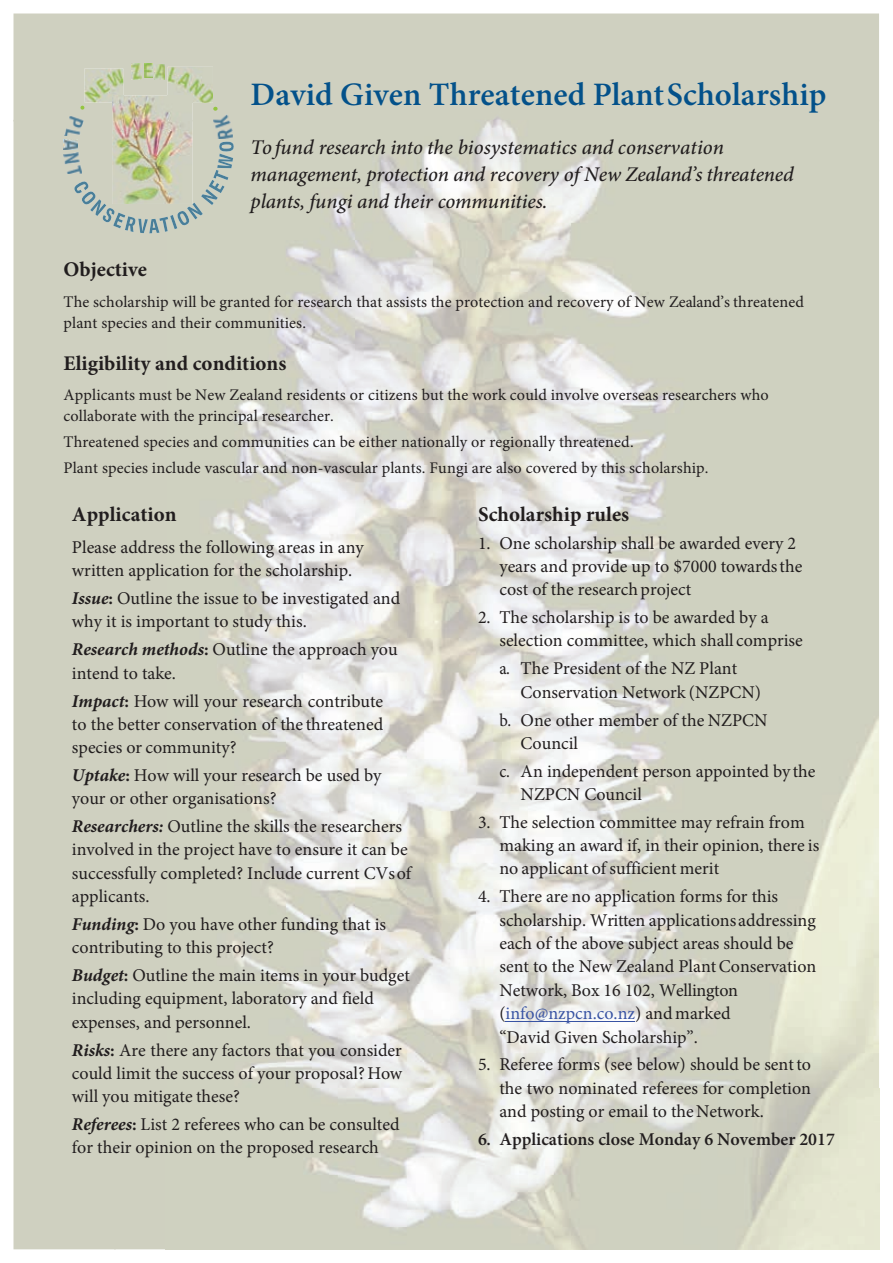
<style>
.page{position:relative;width:893px;height:1263px;background:#fff}
.page>*{position:absolute;margin:0;border:0;box-sizing:border-box;transform-origin:0 0}
.t1{font:600 32.7px "Minion Pro";letter-spacing:.005em;color:#03518a}
.t2{font:italic 500 20.85px/27.2px "Minion Pro";letter-spacing:-.01em;color:#211d1e}
.t3{font:700 20.85px "Minion Pro";color:#211d1e}
.t4{font:18px/23.2px "Minion Pro";color:#211d1e}
.t5{font:18px/23.1px "Minion Pro";color:#211d1e;scale:.93 1}
.t6{font:600 18px "Minion Pro";color:#211d1e}
.t7{font:16.2px/21.3px "Minion Pro";letter-spacing:.01em;color:#211d1e}
.s1{font-weight:700;font-style:italic}
.s2{font-weight:700}
.s3{color:#3853a3}
</style>
<div class="page">
<div style="left:14px;top:14px;width:865px;height:106px;background:#cfd0c0"></div>
<img style="left:167px;top:120px;width:712px;height:968px">
<img style="left:165px;top:1088px;width:714px;height:161px">
<svg style="left:80px;top:106px;width:4px;height:4px"></svg>
<img style="left:84px;top:69px;width:39px;height:33px">
<img style="left:132px;top:64px;width:9px;height:15px">
<img style="left:144px;top:64px;width:8px;height:14px">
<img style="left:155px;top:64px;width:10px;height:15px">
<img style="left:168px;top:67px;width:45px;height:36px">
<svg style="left:213px;top:107px;width:5px;height:4px"></svg>
<img style="left:65px;top:116px;width:18px;height:20px">
<img style="left:64px;top:140px;width:14px;height:10px">
<img style="left:64px;top:152px;width:10px;height:22px">
<svg style="left:74px;top:142px;width:160px;height:91px;background:#bcc5bb"></svg>
<img style="left:213px;top:115px;width:20px;height:24px">
<img style="left:112px;top:96px;width:80px;height:108px">
<svg style="left:112px;top:96px;width:11px;height:6px"></svg>
<img style="left:168px;top:96px;width:24px;height:7px">
<hr style="left:506px;top:1021px;width:129px;height:1px;background:#3853a3">
<h1 class="t1" style="left:251px;top:72px;width:577px">David Given Threatened PlantScholarship</h1>
<p class="t2" style="left:251px;top:134px;width:545px">To fund research into the biosystematics and conservation management, protection and recovery of New Zealand’s threatened plants, fungi and their communities.</p>
<p class="t3" style="left:64px;top:255px;width:85px">Objective</p>
<p class="t7" style="left:64px;top:291px;width:742px">The scholarship will be granted for research that assists the protection and recovery of New Zealand’s threatened plant species and their communities.</p>
<p class="t3" style="left:64px;top:349px;width:224px">Eligibility and conditions</p>
<p class="t7" style="left:64px;top:384px;width:707px">Applicants must be New Zealand residents or citizens but the work could involve overseas researchers who collaborate with the principal researcher.</p>
<p class="t7" style="left:64px;top:429px;width:647px;line-height:26px">Threatened species and communities can be either nationally or regionally threatened.<br>Plant species include vascular and non-vascular plants. Fungi are also covered by this scholarship.</p>
<p class="t3" style="left:72px;top:500px;width:106px">Application</p>
<p class="t4" style="left:72px;top:535px;width:293px">Please address the following areas in any written application for the scholarship.</p>
<p class="t4" style="left:72px;top:587px;width:330px"><span class="s1">Issue</span><span class="s2">:</span> Outline the issue to be investigated and why it is important to study this.</p>
<p class="t4" style="left:72px;top:638px;width:327px"><span class="s1">Research methods</span><span class="s2">:</span> Outline the approach you intend to take.</p>
<p class="t4" style="left:72px;top:689px;width:313px;text-align:justify"><span class="s1">Impact</span><span class="s2">:</span> How will your research contribute to the better conservation of the threatened species or community?</p>
<p class="t4" style="left:72px;top:764px;width:311px"><span class="s1">Uptake</span><span class="s2">:</span> How will your research be used by your or other organisations?</p>
<p class="t4" style="left:72px;top:815px;width:341px"><span class="s1">Researchers:</span> Outline the skills the researchers involved in the project have to ensure it can be successfully completed? Include current CVsof applicants.</p>
<p class="t4" style="left:72px;top:913px;width:316px"><span class="s1">Funding</span><span class="s2">:</span> Do you have other funding that is contributing to this project?</p>
<p class="t4" style="left:72px;top:964px;width:339px"><span class="s1">Budget</span><span class="s2">:</span> Outline the main items in your budget including equipment, laboratory and field expenses, and personnel.</p>
<p class="t4" style="left:72px;top:1038px;width:332px;text-align:justify"><span class="s1">Risks</span><span class="s2">:</span> Are there any factors that you consider could limit the success of your proposal?How will you mitigate these?</p>
<p class="t4" style="left:72px;top:1113px;width:329px"><span class="s1">Referees</span><span class="s2">:</span> List 2 referees who can be consulted for their opinion on the proposed research</p>
<p class="t3" style="left:478px;top:500px;width:153px">Scholarship rules</p>
<p class="t4" style="left:499px;top:532px;width:304px;text-indent:-21px">1. One scholarship shall be awarded every 2 years and provide up to $7000 towardsthe cost of the researchproject</p>
<p class="t4" style="left:499px;top:606px;width:305px;text-indent:-21px">2. The scholarship is to be awarded by a selection committee, which shall comprise</p>
<p class="t5" style="left:521px;top:657px;width:260px;text-indent:-21px">a. The President of the NZ Plant<br>Conservation Network (NZPCN)</p>
<p class="t5" style="left:521px;top:708px;width:267px;text-indent:-21px">b. One other member of the NZPCN<br>Council</p>
<p class="t5" style="left:521px;top:759px;width:318px;text-indent:-21px">c. An independent person appointed by the<br>NZPCN Council</p>
<p class="t4" style="left:499px;top:811px;width:321px;text-indent:-21px">3. The selection committee may refrain from making an award if, in their opinion, there is no applicant of sufficient merit</p>
<p class="t4" style="left:499px;top:885px;width:318px;text-indent:-21px">4. There are no application forms for this scholarship. Written applicationsaddressing each of the above subject areas should be sent to the New Zealand PlantConservation Network, Box 16 102, Wellington (<span class="s3">info@nzpcn.co.nz</span>) and marked<br>“David Given Scholarship”.</p>
<p class="t4" style="left:499px;top:1053px;width:313px;text-align:justify;text-indent:-21px">5. Referee forms (see below) should be sentto the two nominated referees for completion and posting or email to theNetwork.</p>
<p class="t6" style="left:478px;top:1126px;width:358px">6. Applications close Monday 6 November 2017</p>
</div>
